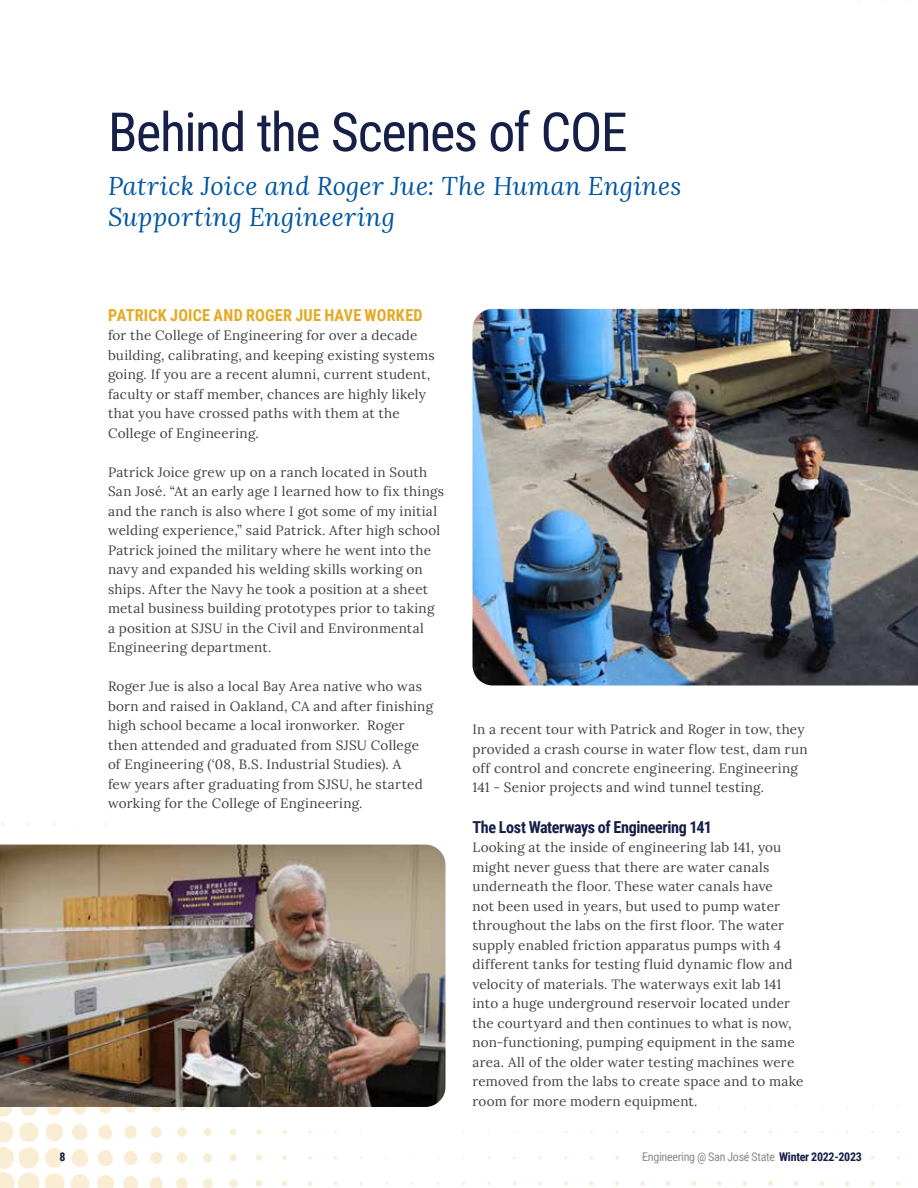
<style>
.page{position:relative;width:918px;height:1188px;background:#fff}
.page>*{position:absolute;margin:0;border:0;box-sizing:border-box;transform-origin:0 0}
.t1{font:54px "Roboto Condensed";letter-spacing:-.03em;color:#151f47}
.t2{font:italic 25.5px/30.6px "Lora";letter-spacing:.015em;color:#0056a2}
.t3{font:700 16.5px "Roboto Condensed";letter-spacing:.015em;color:#e5a923}
.t4{font:700 16.5px "Roboto Condensed";letter-spacing:-.025em;color:#151f47}
.t5{font:13.5px/19.5px "Lora";letter-spacing:.02em;color:#414042}
.t6{font:12px "Roboto Condensed";letter-spacing:-.02em;color:#8a8c8e}
.t7{font:700 12px "Roboto Condensed";color:#151f47}
.s1{font-weight:700;color:#151f47}
</style>
<div class="page">
<svg style="left:0;top:822px;width:901px;height:366px"></svg>
<img style="left:472px;top:309px;width:446px;height:377px">
<img style="left:0;top:845px;width:446px;height:262px">
<h1 class="t1" style="left:108px;top:94px;width:521px">Behind the Scenes of COE</h1>
<h2 class="t2" style="left:108px;top:170px;width:575px">Patrick Joice and Roger Jue: The Human Engines<br>Supporting Engineering</h2>
<p class="t3" style="left:108px;top:303px;width:316px">PATRICK JOICE AND ROGER JUE HAVE WORKED</p>
<p class="t5" style="left:108px;top:325px;width:328px">for the College of Engineering for over a decade building, calibrating, and keeping existing systems going. If you are a recent alumni, current student, faculty or staff member, chances are highly likely that you have crossed paths with them at the College of Engineering.</p>
<p class="t5" style="left:108px;top:461px;width:338px">Patrick Joice grew up on a ranch located in South San José. “At an early age I learned how to fix things and the ranch is also where I got some of my initial welding experience,” said Patrick. After high school Patrick joined the military where he went into the navy and expanded his welding skills working on ships. After the Navy he took a position at a sheet metal business building prototypes prior to taking a position at SJSU in the Civil and Environmental Engineering department.</p>
<p class="t5" style="left:108px;top:676px;width:327px">Roger Jue is also a local Bay Area native who was born and raised in Oakland, CA and after finishing high school became a local ironworker. Roger then attended and graduated from SJSU College of Engineering (‘08, B.S. Industrial Studies). A<br>few years after graduating from SJSU, he started working for the College of Engineering.</p>
<p class="t5" style="left:472px;top:719px;width:337px">In a recent tour with Patrick and Roger in tow, they provided a crash course in water flow test, dam run off control and concrete engineering. Engineering 141 - Senior projects and wind tunnel testing.</p>
<p class="t4" style="left:472px;top:815px;width:241px">The Lost Waterways of Engineering 141</p>
<p class="t5" style="left:472px;top:837px;width:333px">Looking at the inside of engineering lab 141, you might never guess that there are water canals underneath the floor. These water canals have<br>not been used in years, but used to pump water throughout the labs on the first floor. The water supply enabled friction apparatus pumps with 4 different tanks for testing fluid dynamic flow and velocity of materials. The waterways exit lab 141 into a huge underground reservoir located under the courtyard and then continues to what is now, non-functioning, pumping equipment in the same area. All of the older water testing machines were removed from the labs to create space and to make room for more modern equipment.</p>
<p class="t7" style="left:59px;top:1148px;width:8px">8</p>
<p class="t6" style="left:642px;top:1148px;width:221px">Engineering @ San José State <span class="s1">Winter 2022-2023</span></p>
</div>
